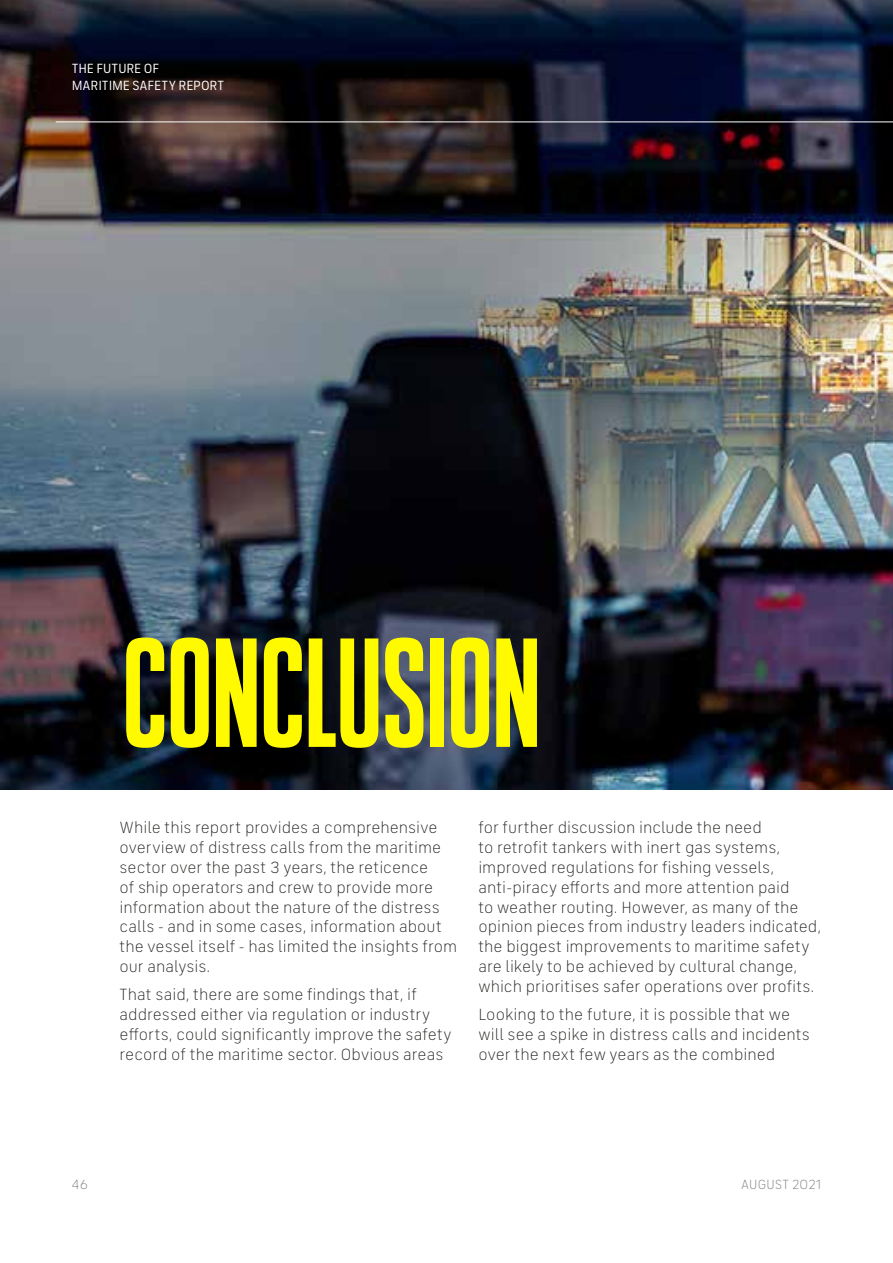
<style>
.page{position:relative;width:893px;height:1263px;background:#fff}
.page>*{position:absolute;margin:0;border:0;box-sizing:border-box;transform-origin:0 0}
.t1{font:154.8px "Inmarsat Infinite Standard";letter-spacing:-.045em;color:#fffa00;scale:.95 1}
.t2{font:300 16.5px/19.8px "FS Industrie";color:#1d1d1b}
.t3{font:13.5px/16.5px "FS Industrie";letter-spacing:-.005em;color:#fff}
.t4{font:300 13.5px "FS Industrie";letter-spacing:.02em;color:#777776}
</style>
<div class="page">
<img style="left:0;top:0;width:893px;height:789px">
<hr style="left:56px;top:121px;width:837px;height:1px;background:#fff">
<p class="t3" style="left:72px;top:61px;width:154px">THE FUTURE OF<br>MARITIME SAFETY REPORT</p>
<h1 class="t1" style="left:120px;top:637px;width:449px">CONCLUSION</h1>
<p class="t2" style="left:120px;top:818px;width:339px">While this report provides a comprehensive overview of distress calls from the maritime sector over the past 3 years, the reticence<br>of ship operators and crew to provide more information about the nature of the distress calls - and in some cases, information about the vessel itself - has limited the insights from our analysis.</p>
<p class="t2" style="left:120px;top:985px;width:333px">That said, there are some findings that, if addressed either via regulation or industry efforts, could significantly improve the safety record of the maritime sector. Obvious areas</p>
<p class="t2" style="left:478px;top:818px;width:344px">for further discussion include the need<br>to retrofit tankers with inert gas systems, improved regulations for fishing vessels, anti-piracy efforts and more attention paid<br>to weather routing. However, as many of the opinion pieces from industry leaders indicated, the biggest improvements to maritime safety are likely to be achieved by cultural change, which prioritises safer operations over profits.</p>
<p class="t2" style="left:478px;top:1005px;width:333px">Looking to the future, it is possible that we will see a spike in distress calls and incidents over the next few years as the combined</p>
<p class="t4" style="left:72px;top:1177px;width:18px">46</p>
<p class="t4" style="left:741px;top:1177px;width:82px">AUGUST 2021</p>
</div>
